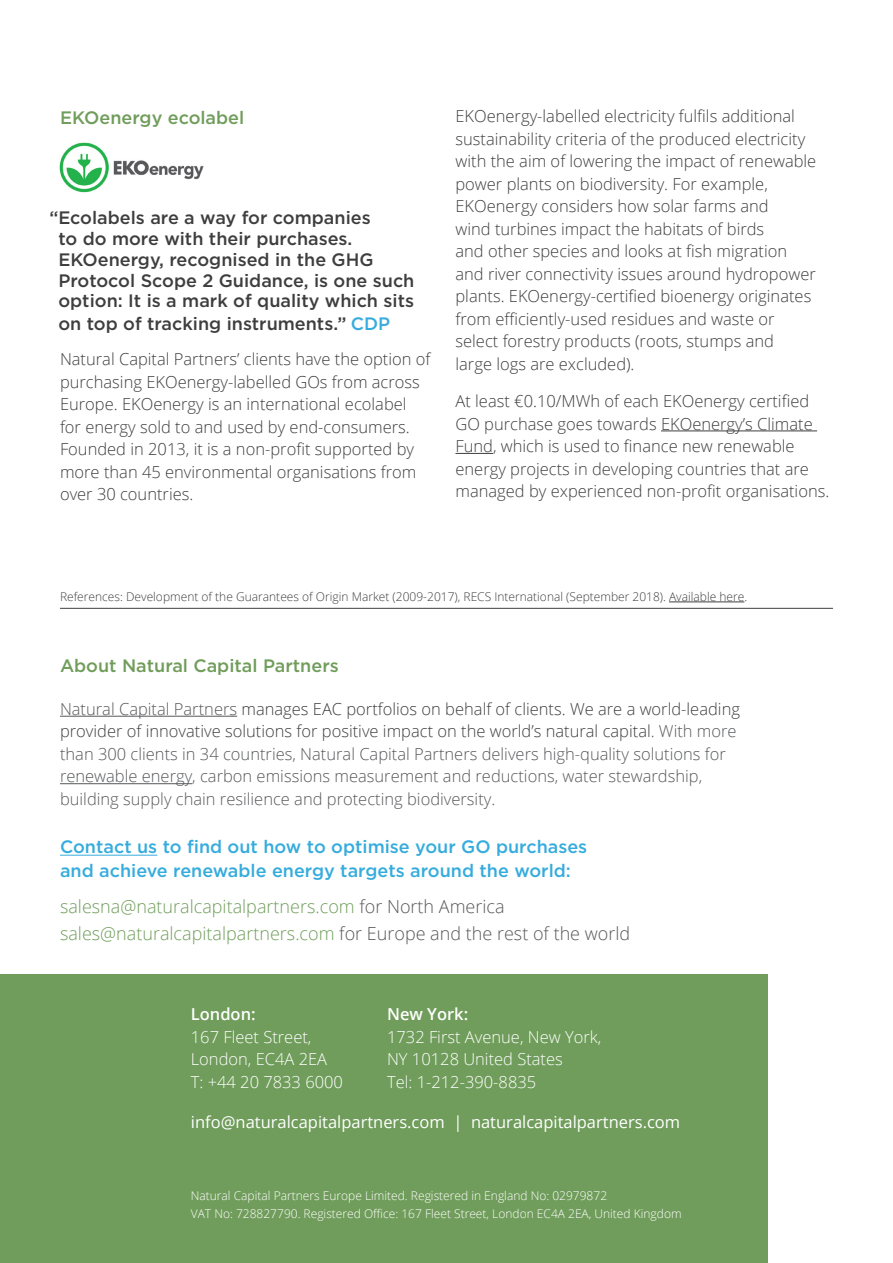
<style>
.page{position:relative;width:893px;height:1263px;background:#fff}
.page>*{position:absolute;margin:0;border:0;box-sizing:border-box;transform-origin:0 0}
.t1{font:500 18px/20.7px "Gotham";color:#3e3e3f}
.Body_text{font:300 18px/27px "Open Sans";color:#709d5b}
.Body_text-2{font:500 18px/24px "Gotham";color:#36acdd}
.t2{font:500 18px "Gotham";color:#709d5b}
.t3{font:300 16.5px/22.5px "Open Sans";color:#3e3e3f}
.Body_text-3{font:300 16.5px/22.5px "Open Sans";color:#57585a}
.Body_text-4{font:300 16.5px/22.5px "Open Sans";color:#fff}
.Body_text-5{font:16.5px "Open Sans";color:#fff}
.Body_text-6{font:300 12px/18px "Open Sans";color:#fff}
.Body_text-7{font:300 12px "Open Sans";color:#3e3e3f}
.s1{color:#36acdd}
.s2{color:#3e3e3f}
.s3{color:#57585a}
.s4{font-weight:600}
</style>
<div class="page">
<hr style="left:60px;top:716px;width:177px;height:1px;background:#57585a">
<hr style="left:60px;top:783px;width:132px;height:1px;background:#57585a">
<hr style="left:60px;top:855px;width:97px;height:1px;background:#36acdd">
<div style="left:0;top:974px;width:768px;height:289px;background:#709d5b"></div>
<hr style="left:661px;top:430px;width:156px;height:1px;background:#3e3e3f">
<hr style="left:455px;top:453px;width:38px;height:1px;background:#3e3e3f">
<hr style="left:669px;top:602px;width:75px;height:1px;background:#3e3e3f">
<img style="left:59px;top:142px;width:145px;height:51px">
<hr style="left:60px;top:608px;width:773px;height:1px;background:#3e3e3f">
<p class="t2" style="left:60px;top:106px;width:186px">EKOenergy ecolabel</p>
<p class="t1" style="left:58px;top:207px;width:358px;text-indent:-9px">“Ecolabels are a way for companies<br>to do more with their purchases.<br>EKOenergy, recognised in the GHG Protocol Scope 2 Guidance, is one such option: It is a mark of quality which sits</p>
<p class="t1" style="left:58px;top:313px;width:333px">on top of tracking instruments.” <span class="s1">CDP</span></p>
<p class="t3" style="left:60px;top:348px;width:372px">Natural Capital Partners’ clients have the option of purchasing EKOenergy-labelled GOs from across Europe. EKOenergy is an international ecolabel for energy sold to and used by end-consumers.<br>Founded in 2013, it is a non-profit supported by more than 45 environmental organisations from over 30 countries.</p>
<p class="t3" style="left:455px;top:104px;width:362px">EKOenergy-labelled electricity fulfils additional sustainability criteria of the produced electricity with the aim of lowering the impact of renewable power plants on biodiversity. For example, EKOenergy considers how solar farms and<br>wind turbines impact the habitats of birds<br>and other species and looks at fish migration and river connectivity issues around hydropower plants. EKOenergy-certified bioenergy originates from efficiently-used residues and waste or select forestry products (roots, stumps and<br>large logs are excluded).</p>
<p class="t3" style="left:455px;top:389px;width:375px">At least €0.10/MWh of each EKOenergy certified GO purchase goes towards EKOenergy’s Climate Fund, which is used to finance new renewable energy projects in developing countries that are managed by experienced non-profit organisations.</p>
<p class="Body_text-7" style="left:60px;top:588px;width:689px">References: Development of the Guarantees of Origin Market (2009-2017), RECS International (September 2018). Available here.</p>
<p class="t2" style="left:60px;top:654px;width:280px">About Natural Capital Partners</p>
<p class="Body_text-3" style="left:60px;top:697px;width:681px">Natural Capital Partners <span class="s2">manages EAC portfolios on behalf of clients. We are a world-leading provider of innovative solutions for positive impact on the world’s natural capital</span>. With more than 300 clients in 34 countries, Natural Capital Partners delivers high-quality solutions for renewable energy, carbon emissions measurement and reductions, water stewardship, building supply chain resilience and protecting biodiversity.</p>
<p class="Body_text-2" style="left:60px;top:835px;width:529px">Contact us to find out how to optimise your GO purchases and achieve renewable energy targets around the world:</p>
<p class="Body_text" style="left:60px;top:892px;width:572px">salesna@naturalcapitalpartners.com <span class="s3">for North America </span>sales@naturalcapitalpartners.com <span class="s3">for Europe and the rest of the world</span></p>
<p class="Body_text-4" style="left:191px;top:1003px;width:154px"><span class="s4">London:<br></span>167 Fleet Street,<br>London, EC4A 2EA<br>T: +44 20 7833 6000</p>
<p class="Body_text-4" style="left:387px;top:1003px;width:216px"><span class="s4">New York:<br></span>1732 First Avenue, New York,<br>NY 10128 United States<br>Tel: 1-212-390-8835</p>
<p class="Body_text-5" style="left:191px;top:1111px;width:491px">info@naturalcapitalpartners.com | naturalcapitalpartners.com</p>
<p class="Body_text-6" style="left:191px;top:1186px;width:492px">Natural Capital Partners Europe Limited. Registered in England No: 02979872<br>VAT No: 728827790. Registered Office: 167 Fleet Street, London EC4A 2EA, United Kingdom</p>
</div>
